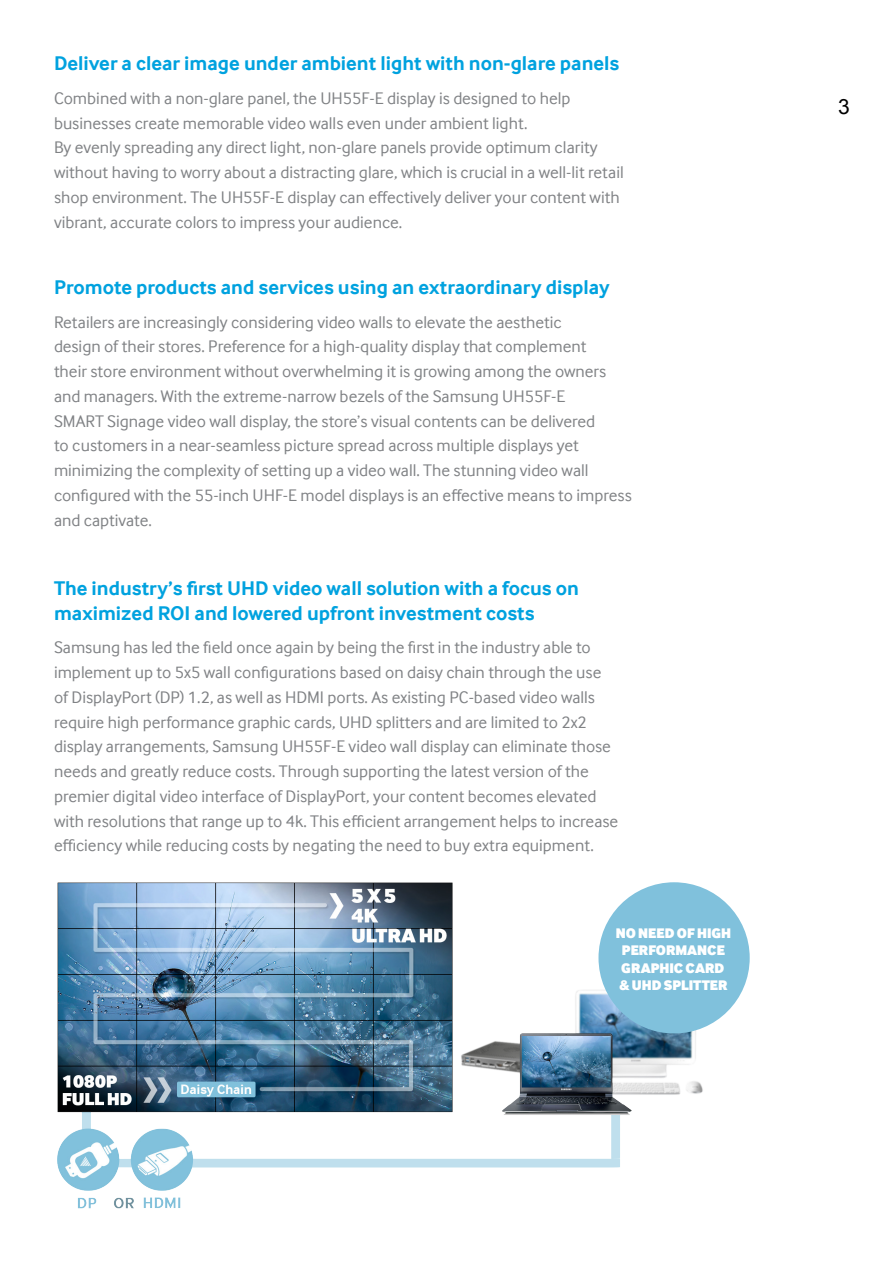
<style>
.page{position:relative;width:893px;height:1263px;background:#fff}
.page>*{position:absolute;margin:0;border:0;box-sizing:border-box;transform-origin:0 0}
.t1{font:21px "Arial";color:#000}
.t2{font:700 20.4px/24.5px "Samsung Inter Face";color:#00a2df}
.t3{font:17.25px/24.8px "Samsung Inter Face";color:#808285}
.t4{font:900 14.25px/17.2px "Samsung Inter Face";color:#fff;text-align:center}
</style>
<div class="page">
<img style="left:57px;top:882px;width:693px;height:327px">
<div style="left:598px;top:882px;width:152px;height:151px;background:#80c1dc;border-radius:50%"></div>
<p class="t2" style="left:54px;top:51px;width:567px">Deliver a clear image under ambient light with non-glare panels</p>
<p class="t3" style="left:54px;top:86px;width:518px">Combined with a non-glare panel, the UH55F-E display is designed to help businesses create memorable video walls even under ambient light.</p>
<p class="t3" style="left:54px;top:135px;width:571px">By evenly spreading any direct light, non-glare panels provide optimum clarity without having to worry about a distracting glare, which is crucial in a well-lit retail shop environment. The UH55F-E display can effectively deliver your content with vibrant, accurate colors to impress your audience.</p>
<p class="t2" style="left:54px;top:275px;width:557px">Promote products and services using an extraordinary display</p>
<p class="t3" style="left:54px;top:309px;width:579px">Retailers are increasingly considering video walls to elevate the aesthetic<br>design of their stores. Preference for a high-quality display that complement<br>their store environment without overwhelming it is growing among the owners and managers. With the extreme-narrow bezels of the Samsung UH55F-E<br>SMART Signage video wall display, the store’s visual contents can be delivered<br>to customers in a near-seamless picture spread across multiple displays yet minimizing the complexity of setting up a video wall. The stunning video wall configured with the 55-inch UHF-E model displays is an effective means to impress and captivate.</p>
<p class="t2" style="left:54px;top:576px;width:526px">The industry’s first UHD video wall solution with a focus on maximized ROI and lowered upfront investment costs</p>
<p class="t3" style="left:54px;top:635px;width:566px">Samsung has led the field once again by being the first in the industry able to implement up to 5x5 wall configurations based on daisy chain through the use of DisplayPort (DP) 1.2, as well as HDMI ports. As existing PC-based video walls require high performance graphic cards, UHD splitters and are limited to 2x2 display arrangements, Samsung UH55F-E video wall display can eliminate those needs and greatly reduce costs. Through supporting the latest version of the premier digital video interface of DisplayPort, your content becomes elevated with resolutions that range up to 4k. This efficient arrangement helps to increase efficiency while reducing costs by negating the need to buy extra equipment.</p>
<p class="t4" style="left:616px;top:924px;width:117px">NO NEED OF HIGH<br>PERFORMANCE<br>GRAPHIC CARD</p>
<p class="t4" style="left:619px;top:976px;width:110px">&amp; UHD SPLITTER</p>
<p class="t1" style="left:838px;top:93px;width:13px">3</p>
</div>
